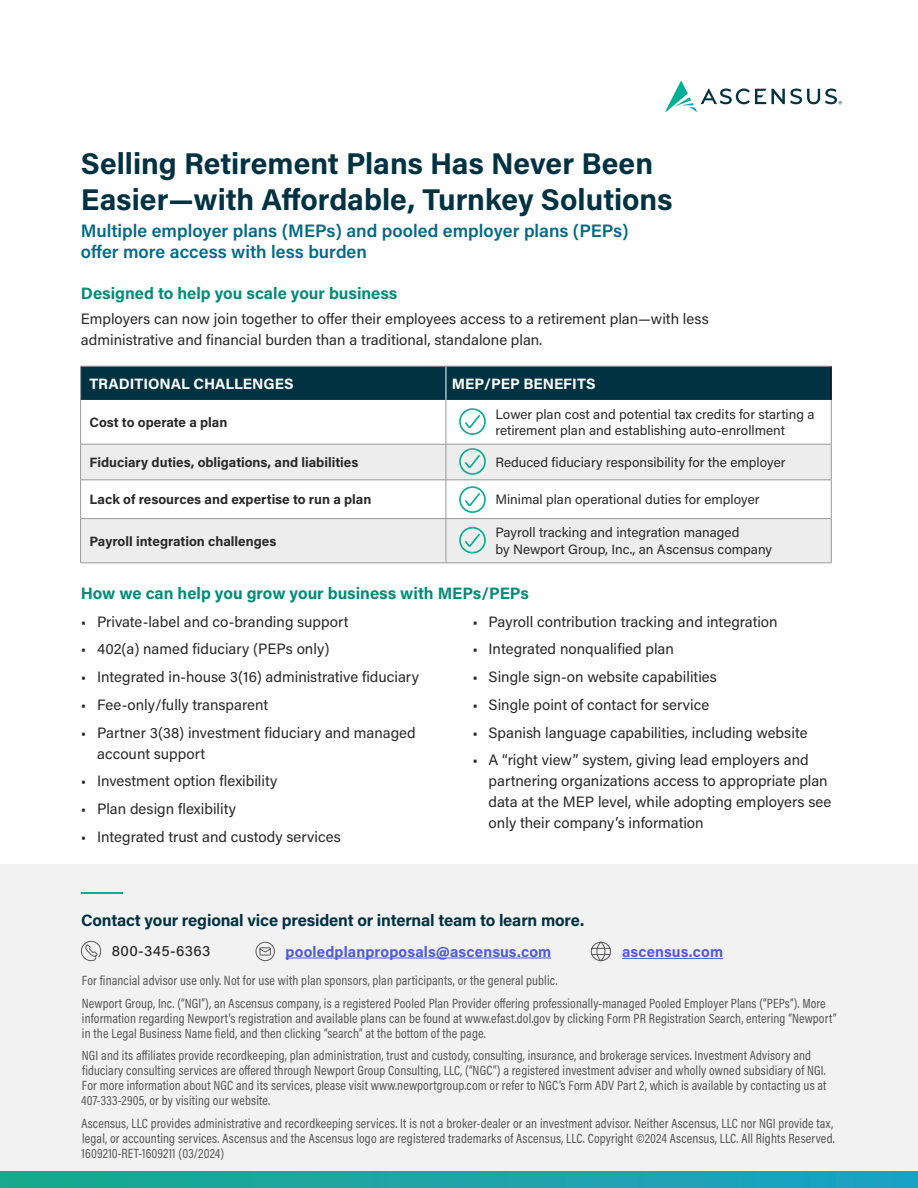
<style>
.page{position:relative;width:918px;height:1188px;background:#fff}
.page>*{position:absolute;margin:0;border:0;box-sizing:border-box;transform-origin:0 0}
.t1{font:700 30px/36px "Acumin Pro";color:#003241}
.t2{font:600 18px/21.8px "Acumin Pro";color:#026b84}
.t3{font:700 16.5px "Acumin Pro";color:#008d77}
.t4{font:700 16.5px "Acumin Pro";letter-spacing:-.01em;color:#003241}
.t5{font:15px/21px "Acumin Pro";color:#292929}
.t6{font:700 15px "Acumin Pro";letter-spacing:.01em;color:#4f5cd6}
.t7{font:700 15px "Acumin Pro";color:#fff}
.t8{font:500 15px "Acumin Pro";letter-spacing:.025em;color:#292929}
.t9{font:13.5px/15px "Acumin Pro Cond";letter-spacing:.01em;color:#545454}
.t10{font:13.5px/16.5px "Acumin Pro";color:#292929}
.t11{font:700 13.5px "Acumin Pro";color:#292929}
</style>
<div class="page">
<div style="left:0;top:864px;width:918px;height:308px;background:#f2f2f2"></div>
<svg style="left:665px;top:81px;width:101px;height:31px"></svg>
<svg style="left:772px;top:89px;width:70px;height:16px"></svg>
<div style="left:0;top:1172px;width:918px;height:16px;background:linear-gradient(to right,#1aa98c,#1ca1c5)"></div>
<hr style="left:81px;top:892px;width:41px;height:2px;background:#00b095">
<div style="left:81px;top:367px;width:750px;height:33px;background:#003241"></div>
<svg style="left:81px;top:445px;width:750px;height:118px;fill:#ededed"></svg>
<hr style="left:446px;top:366px;width:1px;height:34px;background:#fff">
<hr style="left:446px;top:400px;width:1px;height:44px;background:#999">
<hr style="left:80px;top:444px;width:366px;height:1px;background:#999">
<hr style="left:446px;top:444px;width:385px;height:1px;background:#999">
<hr style="left:446px;top:444px;width:1px;height:36px;background:#999">
<hr style="left:80px;top:480px;width:366px;height:1px;background:#999">
<hr style="left:446px;top:480px;width:385px;height:1px;background:#999">
<hr style="left:446px;top:480px;width:1px;height:38px;background:#999">
<hr style="left:80px;top:518px;width:366px;height:1px;background:#999">
<hr style="left:446px;top:518px;width:385px;height:1px;background:#999">
<hr style="left:446px;top:519px;width:1px;height:44px;background:#999">
<hr style="left:80px;top:366px;width:366px;height:1px;background:#999">
<hr style="left:80px;top:366px;width:1px;height:34px;background:#999">
<hr style="left:446px;top:366px;width:385px;height:1px;background:#999">
<hr style="left:80px;top:400px;width:1px;height:44px;background:#999">
<hr style="left:831px;top:400px;width:1px;height:44px;background:#999">
<hr style="left:80px;top:444px;width:1px;height:36px;background:#999">
<hr style="left:831px;top:444px;width:1px;height:36px;background:#999">
<hr style="left:80px;top:480px;width:1px;height:38px;background:#999">
<hr style="left:831px;top:480px;width:1px;height:38px;background:#999">
<hr style="left:80px;top:519px;width:1px;height:44px;background:#999">
<hr style="left:831px;top:519px;width:1px;height:44px;background:#999">
<hr style="left:80px;top:563px;width:366px;height:1px;background:#999">
<hr style="left:446px;top:563px;width:385px;height:1px;background:#999">
<hr style="left:831px;top:366px;width:1px;height:34px;background:#000">
<svg style="left:464px;top:413px;width:17px;height:14px"></svg>
<div style="left:459px;top:408px;width:27px;height:27px;border:2px solid #00b095;border-radius:50%"></div>
<svg style="left:464px;top:453px;width:17px;height:14px"></svg>
<div style="left:459px;top:448px;width:27px;height:27px;border:2px solid #00b095;border-radius:50%"></div>
<svg style="left:464px;top:492px;width:17px;height:14px"></svg>
<div style="left:459px;top:486px;width:27px;height:27px;border:2px solid #00b095;border-radius:50%"></div>
<svg style="left:464px;top:532px;width:17px;height:14px"></svg>
<div style="left:459px;top:527px;width:27px;height:27px;border:2px solid #00b095;border-radius:50%"></div>
<svg style="left:81px;top:940px;width:20px;height:22px"></svg>
<hr style="left:622px;top:958px;width:101px;height:1px;background:#4f5cd6">
<svg style="left:591px;top:941px;width:20px;height:21px"></svg>
<hr style="left:286px;top:958px;width:265px;height:1px;background:#4f5cd6">
<svg style="left:255px;top:941px;width:20px;height:21px"></svg>
<h1 class="t1" style="left:81px;top:144px;width:593px">Selling Retirement Plans Has Never Been<br>Easier—with Affordable, Turnkey Solutions</h1>
<h2 class="t2" style="left:81px;top:219px;width:549px">Multiple employer plans (MEPs) and pooled employer plans (PEPs) offer more access with less burden</h2>
<p class="t3" style="left:81px;top:282px;width:318px">Designed to help you scale your business</p>
<p class="t5" style="left:81px;top:308px;width:629px">Employers can now join together to offer their employees access to a retirement plan—with less administrative and financial burden than a traditional, standalone plan.</p>
<p class="t7" style="left:90px;top:373px;width:206px">TRADITIONAL CHALLENGES</p>
<p class="t7" style="left:452px;top:373px;width:145px">MEP/PEP BENEFITS</p>
<p class="t11" style="left:90px;top:413px;width:139px">Cost to operate a plan</p>
<p class="t10" style="left:495px;top:405px;width:321px">Lower plan cost and potential tax credits for starting a retirement plan and establishing auto-enrollment</p>
<p class="t11" style="left:90px;top:453px;width:270px">Fiduciary duties, obligations, and liabilities</p>
<p class="t10" style="left:495px;top:453px;width:292px">Reduced fiduciary responsibility for the employer</p>
<p class="t11" style="left:90px;top:490px;width:283px">Lack of resources and expertise to run a plan</p>
<p class="t10" style="left:495px;top:491px;width:266px">Minimal plan operational duties for employer</p>
<p class="t11" style="left:90px;top:531px;width:188px">Payroll integration challenges</p>
<p class="t10" style="left:495px;top:524px;width:278px">Payroll tracking and integration managed<br>by Newport Group, Inc., an Ascensus company</p>
<p class="t3" style="left:81px;top:581px;width:450px">How we can help you grow your business with MEPs/PEPs</p>
<p class="t5" style="left:472px;top:610px;width:307px">• Payroll contribution tracking and integration</p>
<p class="t5" style="left:472px;top:638px;width:203px">• Integrated nonqualified plan</p>
<p class="t5" style="left:472px;top:666px;width:246px">• Single sign-on website capabilities</p>
<p class="t5" style="left:472px;top:694px;width:238px">• Single point of contact for service</p>
<p class="t5" style="left:472px;top:721px;width:337px">• Spanish language capabilities, including website</p>
<p class="t5" style="left:489px;top:749px;width:344px;text-indent:-16px">• A “right view” system, giving lead employers and partnering organizations access to appropriate plan data at the MEP level, while adopting employers see only their company’s information</p>
<p class="t5" style="left:81px;top:610px;width:269px">• Private-label and co-branding support</p>
<p class="t5" style="left:81px;top:638px;width:250px">• 402(a) named fiduciary (PEPs only)</p>
<p class="t5" style="left:81px;top:666px;width:340px">• Integrated in-house 3(16) administrative fiduciary</p>
<p class="t5" style="left:81px;top:694px;width:189px">• Fee-only/fully transparent</p>
<p class="t5" style="left:97px;top:721px;width:320px;text-indent:-16px">• Partner 3(38) investment fiduciary and managed account support</p>
<p class="t5" style="left:81px;top:770px;width:198px">• Investment option flexibility</p>
<p class="t5" style="left:81px;top:798px;width:157px">• Plan design flexibility</p>
<p class="t5" style="left:81px;top:826px;width:261px">• Integrated trust and custody services</p>
<p class="t4" style="left:81px;top:909px;width:505px">Contact your regional vice president or internal team to learn more.</p>
<p class="t8" style="left:112px;top:941px;width:100px">800-345-6363</p>
<p class="t6" style="left:286px;top:941px;width:267px">pooledplanproposals@ascensus.com</p>
<p class="t6" style="left:622px;top:941px;width:103px">ascensus.com</p>
<p class="t9" style="left:82px;top:969px;width:745px;line-height:22.5px">For financial advisor use only. Not for use with plan sponsors, plan participants, or the general public.<br>Newport Group, Inc. (“NGI”), an Ascensus company, is a registered Pooled Plan Provider offering professionally-managed Pooled Employer Plans (“PEPs”). More</p>
<p class="t9" style="left:82px;top:1011px;width:756px">information regarding Newport’s registration and available plans can be found at www.efast.dol.gov by clicking Form PR Registration Search, entering “Newport” in the Legal Business Name field, and then clicking “search” at the bottom of the page.</p>
<p class="t9" style="left:81px;top:1048px;width:747px">NGI and its affiliates provide recordkeeping, plan administration, trust and custody, consulting, insurance, and brokerage services. Investment Advisory and fiduciary consulting services are offered through Newport Group Consulting, LLC, (“NGC”) a registered investment adviser and wholly owned subsidiary of NGI.<br>For more information about NGC and its services, please visit www.newportgroup.com or refer to NGC’s Form ADV Part 2, which is available by contacting us at 407-333-2905, or by visiting our website.</p>
<p class="t9" style="left:81px;top:1116px;width:755px;text-align:justify">Ascensus, LLC provides administrative and recordkeeping services. It is not a broker-dealer or an investment advisor. Neither Ascensus, LLC nor NGI provide tax, legal, or accounting services. Ascensus and the Ascensus logo are registered trademarks of Ascensus, LLC. Copyright ©2024 Ascensus, LLC. All Rights Reserved.<br>1609210-RET-1609211 (03/2024)</p>
</div>
